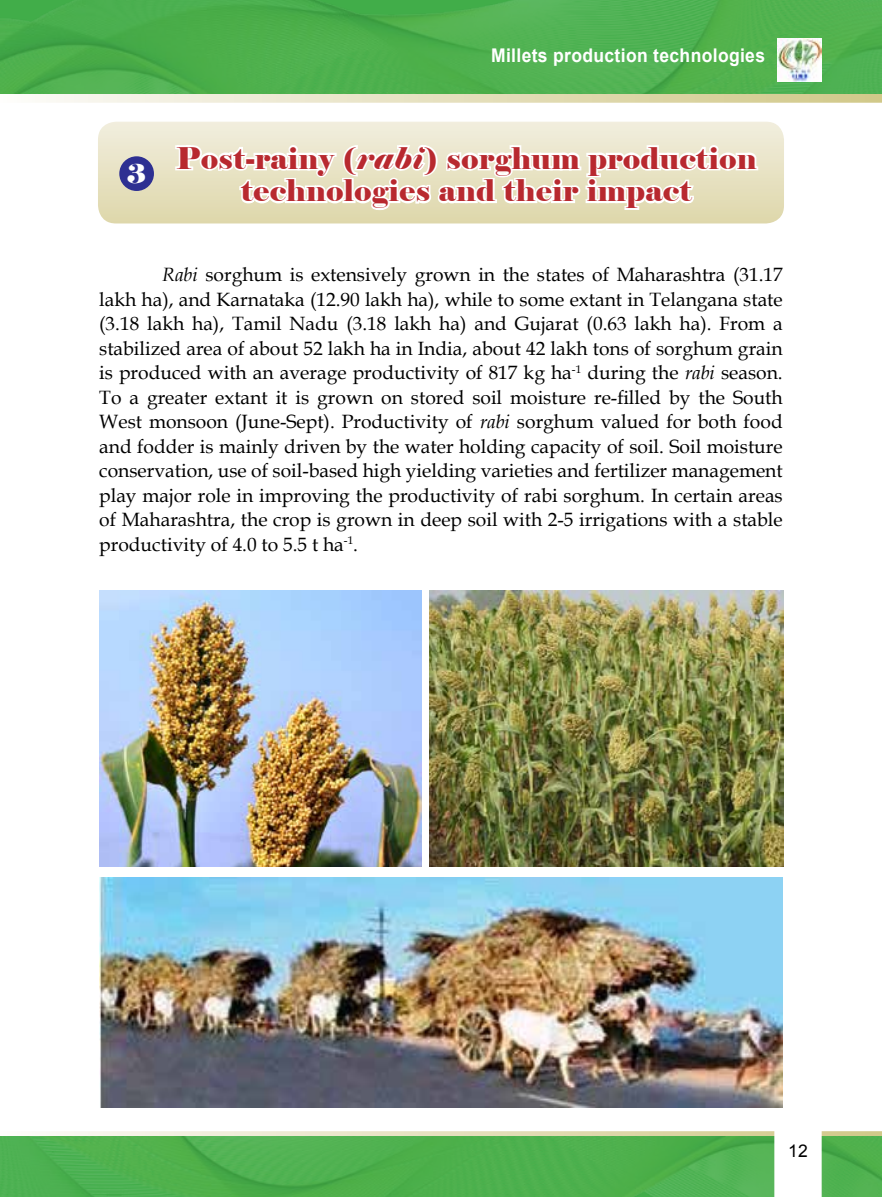
<style>
.page{position:relative;width:882px;height:1197px;background:#fff}
.page>*{position:absolute;margin:0;border:0;box-sizing:border-box;transform-origin:0 0}
.t1{font:29.75px/32.7px "Elephant";letter-spacing:.02em;color:#b8292f;text-align:center}
.t2{font:26.25px "Elephant";color:#fff}
.t3{font:19.25px/24.5px "Book Antiqua";color:#000;text-align:justify}
.t4{font:700 18.9px "Arial";letter-spacing:.02em;color:#fff;scale:.93 1}
.t5{font:17.5px "Arial";color:#000}
.s1{font-style:italic}
</style>
<div class="page">
<svg style="left:0;top:1131px;width:882px;height:66px;background:#61b75f"></svg>
<svg style="left:42px;top:94px;width:840px;height:9px;background:#e5e0be"></svg>
<img style="left:0;top:0;width:882px;height:94px">
<img style="left:777px;top:38px;width:45px;height:44px">
<svg style="left:99px;top:123px;width:684px;height:99px;background:#e9e4c8"></svg>
<div style="left:94px;top:118px;width:694px;height:109px;border:4px solid #fff;border-radius:20px"></div>
<svg style="left:173px;top:142px;width:587px;height:71px"></svg>
<div style="left:119px;top:156px;width:35px;height:35px;background:#2e3092;border-radius:50%"></div>
<img style="left:99px;top:590px;width:322px;height:276px">
<img style="left:430px;top:590px;width:354px;height:276px">
<img style="left:99px;top:877px;width:683px;height:231px">
<p class="t4" style="left:491px;top:42px;width:296px">Millets production technologies</p>
<h2 class="t2" style="left:127px;top:157px;width:20px">3</h2>
<h1 class="t1" style="left:176px;top:142px;width:582px">Post-rainy (<span class="s1">rabi</span>) sorghum production technologies and their impact</h1>
<p class="t3" style="left:99px;top:262px;width:685px;text-indent:63px"><span class="s1">Rabi</span> sorghum is extensively grown in the states of Maharashtra (31.17 lakh ha), and Karnataka (12.90 lakh ha), while to some extant in Telangana state (3.18 lakh ha), Tamil Nadu (3.18 lakh ha) and Gujarat (0.63 lakh ha). From a stabilized area of about 52 lakh ha in India, about 42 lakh tons of sorghum grain is produced with an average productivity of 817 kg ha<sup>-1</sup> during the <span class="s1">rabi</span> season.<br>To a greater extant it is grown on stored soil moisture re-filled by the South West monsoon (June-Sept). Productivity of <span class="s1">rabi</span> sorghum valued for both food and fodder is mainly driven by the water holding capacity of soil. Soil moisture conservation, use of soil-based high yielding varieties and fertilizer management play major role in improving the productivity of rabi sorghum. In certain areas of Maharashtra, the crop is grown in deep soil with 2-5 irrigations with a stable productivity of 4.0 to 5.5 t ha<sup>-1</sup>.</p>
<p class="t5" style="left:788px;top:1139px;width:21px">12</p>
</div>
